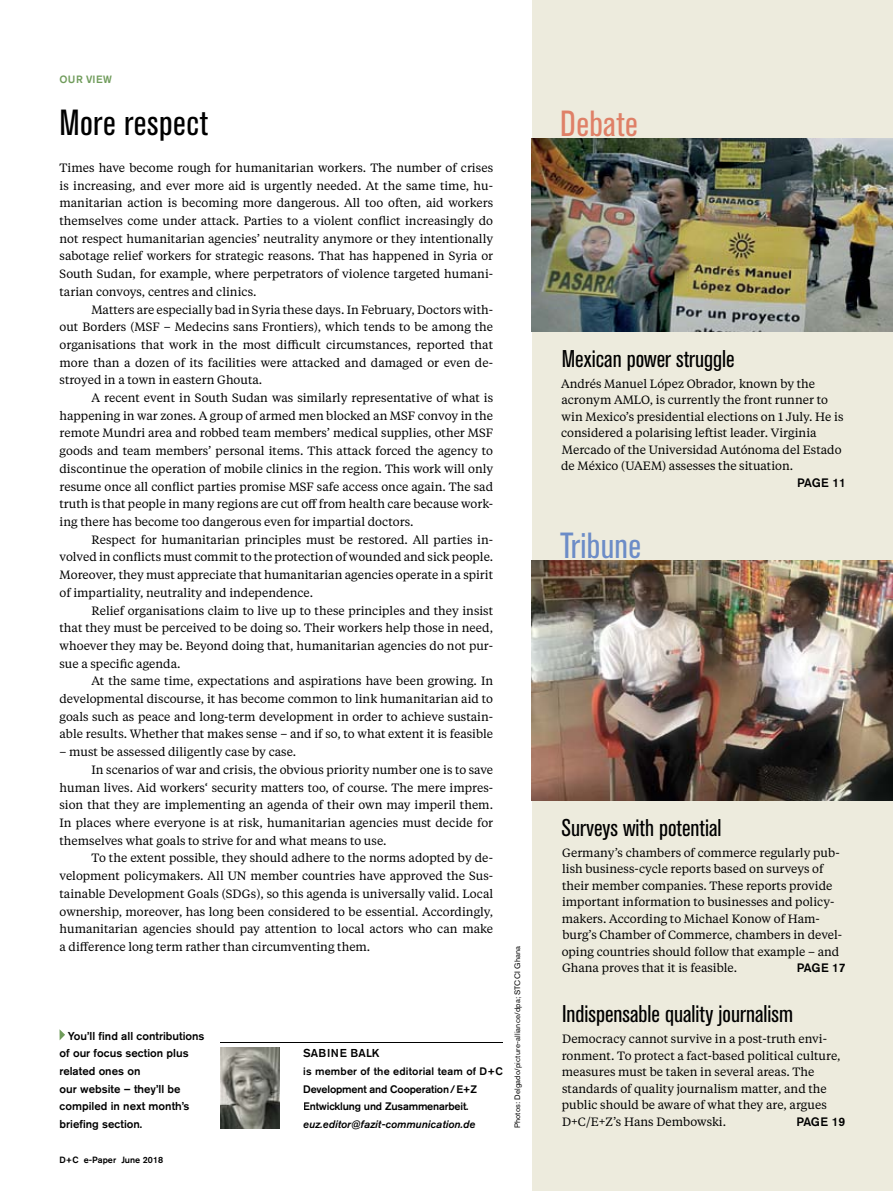
<style>
.page{position:relative;width:893px;height:1191px;background:#fff}
.page>*{position:absolute;margin:0;border:0;box-sizing:border-box;transform-origin:0 0}
.t1{font:condensed 36px "Akzidenz Grotesk BE";letter-spacing:.015em;color:#000}
.t2{font:condensed 36px "Akzidenz Grotesk BE";letter-spacing:.01em;color:#6c8cc7}
.t3{font:condensed 36px "Akzidenz Grotesk BE";letter-spacing:.01em;color:#df8067}
.t4{font:condensed 24px "Akzidenz Grotesk BE";color:#000}
.t5{font:500 12.15px "Akzidenz Grotesk BE";letter-spacing:-.01em;color:#000}
.t6{font:12px/16.5px "Tiempos Text";color:#000}
.t7{font:500 11.4px/17.7px "Akzidenz Grotesk BE";letter-spacing:.015em;color:#000}
.t8{font:500 10.8px/17.7px "Akzidenz Grotesk BE";letter-spacing:-.015em;color:#000}
.t9{font:500 10.5px "Akzidenz Grotesk BE";letter-spacing:.015em;color:#709c5b}
.t10{font:500 9px "Akzidenz Grotesk BE";color:#000}
.t11{font:7.8px "Akzidenz Grotesk BE";letter-spacing:.02em;color:#000}
.s1{font-style:italic}
</style>
<div class="page">
<svg style="left:60px;top:1030px;width:5px;height:10px"></svg>
<div style="left:532px;top:0;width:361px;height:1191px;background:#edebdd"></div>
<hr style="left:220px;top:1042px;width:283px;height:1px;background:#000">
<img style="left:220px;top:1047px;width:60px;height:81px">
<img style="left:531px;top:138px;width:362px;height:193px">
<img style="left:531px;top:560px;width:362px;height:240px">
<p class="t9" style="left:60px;top:73px;width:54px">our view</p>
<p class="t1" style="left:60px;top:103px;width:150px">More respect</p>
<p class="t6" style="left:60px;top:159px;width:435px">Times have become rough for humanitarian workers. The number of crises</p>
<p class="t6" style="left:60px;top:176px;width:435px">is increasing, and ever more aid is urgently needed. At the same time, hu-</p>
<p class="t6" style="left:60px;top:194px;width:435px">manitarian action is becoming more dangerous. All too often, aid workers</p>
<p class="t6" style="left:60px;top:212px;width:435px">themselves come under attack. Parties to a violent conflict increasingly do</p>
<p class="t6" style="left:60px;top:230px;width:435px">not respect humanitarian agencies’ neutrality anymore or they intentionally</p>
<p class="t6" style="left:60px;top:247px;width:435px">sabotage relief workers for strategic reasons. That has happened in Syria or</p>
<p class="t6" style="left:60px;top:265px;width:435px">South Sudan, for example, where perpetrators of violence targeted humani-</p>
<p class="t6" style="left:60px;top:283px;width:198px">tarian convoys, centres and clinics.</p>
<p class="t6" style="left:91px;top:300px;width:403px">Matters are especially bad in Syria these days. In February, Doctors with-</p>
<p class="t6" style="left:60px;top:318px;width:435px">out Borders (MSF – Medecins sans Frontiers), which tends to be among the</p>
<p class="t6" style="left:60px;top:336px;width:435px">organisations that work in the most difficult circumstances, reported that</p>
<p class="t6" style="left:60px;top:353px;width:435px">more than a dozen of its facilities were attacked and damaged or even de-</p>
<p class="t6" style="left:60px;top:371px;width:204px">stroyed in a town in eastern Ghouta.</p>
<p class="t6" style="left:91px;top:389px;width:403px">A recent event in South Sudan was similarly representative of what is</p>
<p class="t6" style="left:60px;top:407px;width:435px">happening in war zones. A group of armed men blocked an MSF convoy in the</p>
<p class="t6" style="left:60px;top:424px;width:435px">remote Mundri area and robbed team members’ medical supplies, other MSF</p>
<p class="t6" style="left:60px;top:442px;width:435px">goods and team members’ personal items. This attack forced the agency to</p>
<p class="t6" style="left:60px;top:460px;width:435px">discontinue the operation of mobile clinics in the region. This work will only</p>
<p class="t6" style="left:60px;top:477px;width:435px">resume once all conflict parties promise MSF safe access once again. The sad</p>
<p class="t6" style="left:60px;top:495px;width:435px">truth is that people in many regions are cut off from health care because work-</p>
<p class="t6" style="left:60px;top:513px;width:355px">ing there has become too dangerous even for impartial doctors.</p>
<p class="t6" style="left:91px;top:530px;width:403px">Respect for humanitarian principles must be restored. All parties in-</p>
<p class="t6" style="left:60px;top:548px;width:435px">volved in conflicts must commit to the protection of wounded and sick people.</p>
<p class="t6" style="left:60px;top:566px;width:435px">Moreover, they must appreciate that humanitarian agencies operate in a spirit</p>
<p class="t6" style="left:60px;top:584px;width:255px">of impartiality, neutrality and independence.</p>
<p class="t6" style="left:91px;top:601px;width:403px">Relief organisations claim to live up to these principles and they insist</p>
<p class="t6" style="left:60px;top:619px;width:435px">that they must be perceived to be doing so. Their workers help those in need,</p>
<p class="t6" style="left:60px;top:637px;width:435px">whoever they may be. Beyond doing that, humanitarian agencies do not pur-</p>
<p class="t6" style="left:60px;top:654px;width:122px">sue a specific agenda.</p>
<p class="t6" style="left:91px;top:672px;width:403px">At the same time, expectations and aspirations have been growing. In</p>
<p class="t6" style="left:60px;top:690px;width:435px">developmental discourse, it has become common to link humanitarian aid to</p>
<p class="t6" style="left:60px;top:707px;width:435px">goals such as peace and long-term development in order to achieve sustain-</p>
<p class="t6" style="left:60px;top:725px;width:435px">able results. Whether that makes sense – and if so, to what extent it is feasible</p>
<p class="t6" style="left:60px;top:743px;width:238px">– must be assessed diligently case by case.</p>
<p class="t6" style="left:91px;top:761px;width:403px">In scenarios of war and crisis, the obvious priority number one is to save</p>
<p class="t6" style="left:60px;top:778px;width:435px">human lives. Aid workers‘ security matters too, of course. The mere impres-</p>
<p class="t6" style="left:60px;top:796px;width:435px">sion that they are implementing an agenda of their own may imperil them.</p>
<p class="t6" style="left:60px;top:814px;width:435px">In places where everyone is at risk, humanitarian agencies must decide for</p>
<p class="t6" style="left:60px;top:831px;width:329px">themselves what goals to strive for and what means to use.</p>
<p class="t6" style="left:91px;top:849px;width:403px">To the extent possible, they should adhere to the norms adopted by de-</p>
<p class="t6" style="left:60px;top:867px;width:435px">velopment policymakers. All UN member countries have approved the Sus-</p>
<p class="t6" style="left:60px;top:884px;width:435px">tainable Development Goals (SDGs), so this agenda is universally valid. Local</p>
<p class="t6" style="left:60px;top:902px;width:435px">ownership, moreover, has long been considered to be essential. Accordingly,</p>
<p class="t6" style="left:60px;top:920px;width:435px">humanitarian agencies should pay attention to local actors who can make</p>
<p class="t6" style="left:60px;top:938px;width:312px">a difference long term rather than circumventing them.</p>
<p class="t7" style="left:60px;top:1026px;width:147px;text-indent:8px">You’ll find all contributions of our focus section plus related ones on<br>our website – they’ll be compiled in next month’s briefing section.</p>
<p class="t10" style="left:60px;top:1154px;width:105px">D+c e-Paper Jun e 2018</p>
<p class="t7" style="left:303px;top:1044px;width:78px">sabine balK</p>
<p class="t8" style="left:303px;top:1062px;width:201px">is member of the editorial team of D+c Development and cooperation / e+Z entwicklung und Zusammenarbeit. <span class="s1">euz.editor@fazit-communication.de</span></p>
<p class="t11" style="left:513px;top:1128px;width:184px;rotate:-90deg">Photos: Delgado/picture-alliance/dpa; STCCI Ghana</p>
<p class="t3" style="left:560px;top:103px;width:79px">Deba te</p>
<p class="t4" style="left:562px;top:345px;width:174px">Mexican power struggle</p>
<p class="t6" style="left:561px;top:374px;width:284px">Andrés Manuel López Obrador, known by the acronym AMLO, is currently the front runner to win Mexico’s presidential elections on 1 July. He is considered a polarising leftist leader. Virginia Mercado of the Universidad Autónoma del Estado de México (UAEM) assesses the situation.</p>
<p class="t5" style="left:797px;top:475px;width:50px">Page 11</p>
<p class="t2" style="left:560px;top:525px;width:82px">Trib une</p>
<p class="t4" style="left:562px;top:814px;width:162px">Surveys with potential</p>
<p class="t6" style="left:562px;top:844px;width:282px">Germany’s chambers of commerce regularly pub&shy;lish business-cycle reports based on surveys of their member companies. These reports provide important information to businesses and policy&shy;makers. According to Michael Konow of Ham&shy;burg’s Chamber of Commerce, chambers in devel&shy;oping countries should follow that example – and Ghana proves that it is feasible.</p>
<p class="t5" style="left:797px;top:960px;width:50px">Page 17</p>
<p class="t4" style="left:562px;top:1000px;width:233px">Indispensable quality journalism</p>
<p class="t6" style="left:562px;top:1030px;width:280px">Democracy cannot survive in a post-truth envi&shy;ronment. To protect a fact-based political culture, measures must be taken in several areas. The standards of quality journalism matter, and the public should be aware of what they are, argues D+C/E+Z’s Hans Dembowski.</p>
<p class="t5" style="left:796px;top:1114px;width:50px">Page 19</p>
</div>
